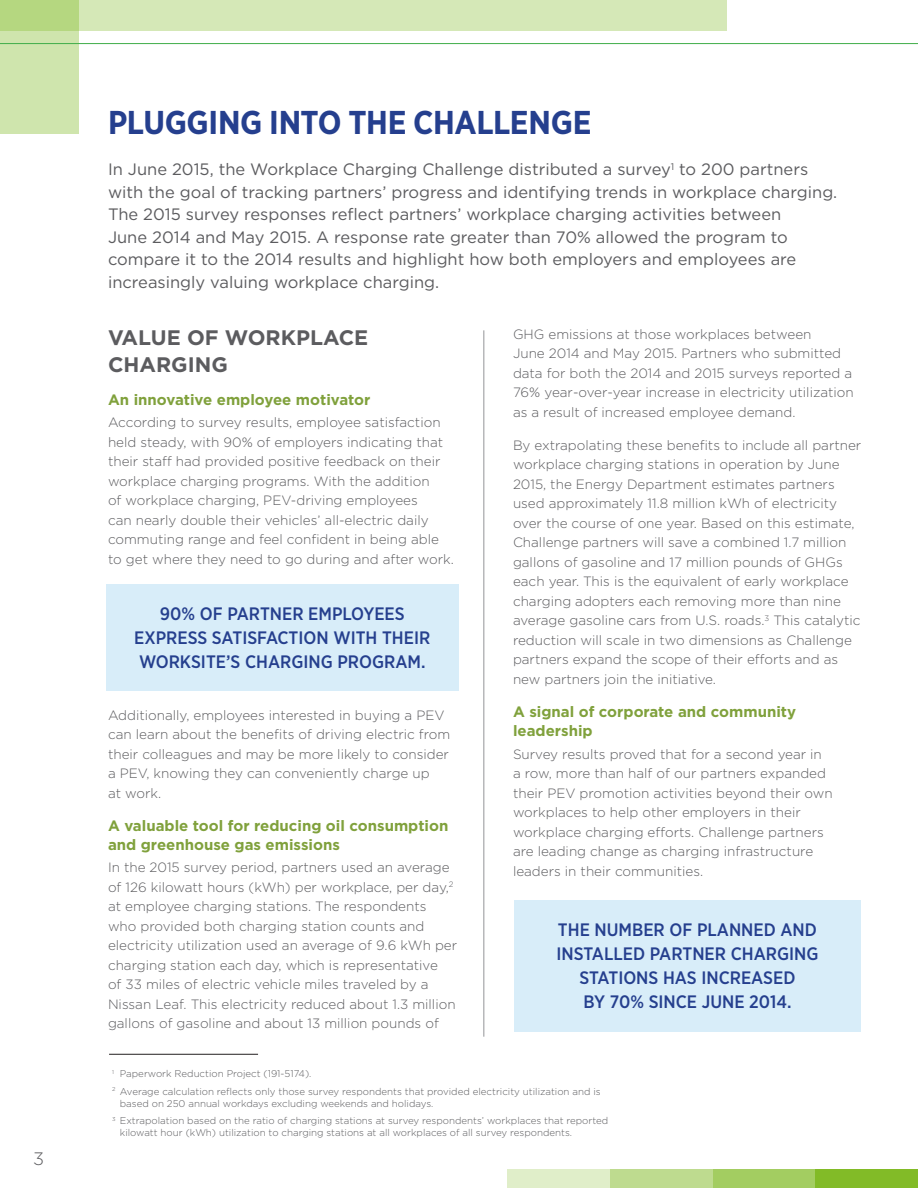
<style>
.page{position:relative;width:918px;height:1188px;background:#fff}
.page>*{position:absolute;margin:0;border:0;box-sizing:border-box;transform-origin:0 0}
.t1{font:700 33px "Gotham Narrow";letter-spacing:-.01em;color:#253f8e}
.t2{font:700 21px/27px "Gotham";color:#5c5c5f}
.quote2{font:500 18px/24px "Gotham Narrow";color:#253f8e;text-align:center}
.t3{font:300 18px "Gotham";color:#5c5c5f}
.intro_text{font:16.5px/22.5px "Gotham";color:#5c5c5f}
.t4{font:700 15px/19.5px "Gotham";color:#80a13c}
.body_text{font:300 13.5px/19.5px "Gotham";color:#5c5c5f}
.List_-_small_body_te{font:300 9.75px/12px "Gotham";color:#5c5c5f}
</style>
<div class="page">
<div style="left:0;top:0;width:79px;height:134px;background:#cfe5ad"></div>
<svg style="left:0;top:0;width:727px;height:30px;background:#d1e6b1"></svg>
<hr style="left:0;top:43px;width:918px;height:1px;background:#40ae49">
<div style="left:610px;top:1169px;width:103px;height:19px;background:#bedb8f"></div>
<div style="left:507px;top:1169px;width:103px;height:19px;background:#e0eec9"></div>
<div style="left:713px;top:1169px;width:102px;height:19px;background:#a3cd61"></div>
<div style="left:815px;top:1169px;width:103px;height:19px;background:#82bb27"></div>
<hr style="left:484px;top:330px;width:1px;height:707px;background:#939598">
<hr style="left:109px;top:1054px;width:149px;height:1px;background:#231f20">
<div style="left:106px;top:584px;width:352px;height:107px;background:#d8edf9"></div>
<div style="left:514px;top:900px;width:347px;height:131px;background:#d8edf9"></div>
<h3 class="t3" style="left:33px;top:1147px;width:12px">3</h3>
<h1 class="t1" style="left:108px;top:102px;width:485px">PLUGGING INTO THE CHALLENGE</h1>
<p class="intro_text" style="left:108px;top:158px;width:731px">In June 2015, the Workplace Charging Challenge distributed a survey<sup>1</sup> to 200 partners with the goal of tracking partners’ progress and identifying trends in workplace charging.<br>The 2015 survey responses reflect partners’ workplace charging activities between<br>June 2014 and May 2015. A response rate greater than 70% allowed the program to compare it to the 2014 results and highlight how both employers and employees are increasingly valuing workplace charging.</p>
<h2 class="t2" style="left:108px;top:324px;width:262px">VALUE OF WORKPLACE<br>CHARGING</h2>
<h3 class="t4" style="left:108px;top:390px;width:264px">An innovative employee motivator</h3>
<p class="body_text" style="left:108px;top:412px;width:347px">According to survey results, employee satisfaction held steady, with 90% of employers indicating that their staff had provided positive feedback on their workplace charging programs. With the addition<br>of workplace charging, PEV-driving employees<br>can nearly double their vehicles’ all-electric daily commuting range and feel confident in being able to get where they need to go during and after work.</p>
<p class="quote2" style="left:134px;top:601px;width:298px">90% OF PARTNER EMPLOYEES<br>EXPRESS SATISFACTION WITH THEIR<br>WORKSITE’S CHARGING PROGRAM.</p>
<p class="body_text" style="left:108px;top:705px;width:344px">Additionally, employees interested in buying a PEV can learn about the benefits of driving electric from their colleagues and may be more likely to consider a PEV, knowing they can conveniently charge up<br>at work.</p>
<h3 class="t4" style="left:108px;top:816px;width:342px">A valuable tool for reducing oil consumption and greenhouse gas emissions</h3>
<p class="body_text" style="left:108px;top:858px;width:351px">In the 2015 survey period, partners used an average of 126 kilowatt hours (kWh) per workplace, per day,<sup>2 </sup>at employee charging stations. The respondents who provided both charging station counts and electricity utilization used an average of 9.6 kWh per charging station each day, which is representative<br>of 33 miles of electric vehicle miles traveled by a Nissan Leaf. This electricity reduced about 1.3 million gallons of gasoline and about 13 million pounds of</p>
<p class="body_text" style="left:513px;top:324px;width:342px">GHG emissions at those workplaces between<br>June 2014 and May 2015. Partners who submitted data for both the 2014 and 2015 surveys reported a 76% year-over-year increase in electricity utilization as a result of increased employee demand.</p>
<p class="body_text" style="left:513px;top:435px;width:350px">By extrapolating these benefits to include all partner workplace charging stations in operation by June 2015, the Energy Department estimates partners used approximately 11.8 million kWh of electricity over the course of one year. Based on this estimate, Challenge partners will save a combined 1.7 million gallons of gasoline and 17 million pounds of GHGs each year. This is the equivalent of early workplace charging adopters each removing more than nine average gasoline cars from U.S. roads.<sup>3</sup> This catalytic reduction will scale in two dimensions as Challenge partners expand the scope of their efforts and as new partners join the initiative.</p>
<h3 class="t4" style="left:513px;top:702px;width:285px">A signal of corporate and community leadership</h3>
<p class="body_text" style="left:513px;top:744px;width:321px">Survey results proved that for a second year in a row, more than half of our partners expanded their PEV promotion activities beyond their own workplaces to help other employers in their workplace charging efforts. Challenge partners are leading change as charging infrastructure leaders in their communities.</p>
<p class="quote2" style="left:557px;top:917px;width:263px">THE NUMBER OF PLANNED AND<br>INSTALLED PARTNER CHARGING<br>STATIONS HAS INCREASED<br>BY 70% SINCE JUNE 2014.</p>
<p class="List_-_small_body_te" style="left:112px;top:1067px;width:201px"><sup>1</sup> Paperwork Reduction Project (191-5174).</p>
<p class="List_-_small_body_te" style="left:120px;top:1085px;width:482px;text-indent:-8px"><sup>2</sup> Average calculation reflects only those survey respondents that provided electricity utilization and is based on 250 annual workdays excluding weekends and holidays.</p>
<p class="List_-_small_body_te" style="left:120px;top:1114px;width:490px;text-indent:-8px"><sup>3</sup> Extrapolation based on the ratio of charging stations at survey respondents’ workplaces that reported kilowatt hour (kWh) utilization to charging stations at all workplaces of all survey respondents.</p>
</div>
